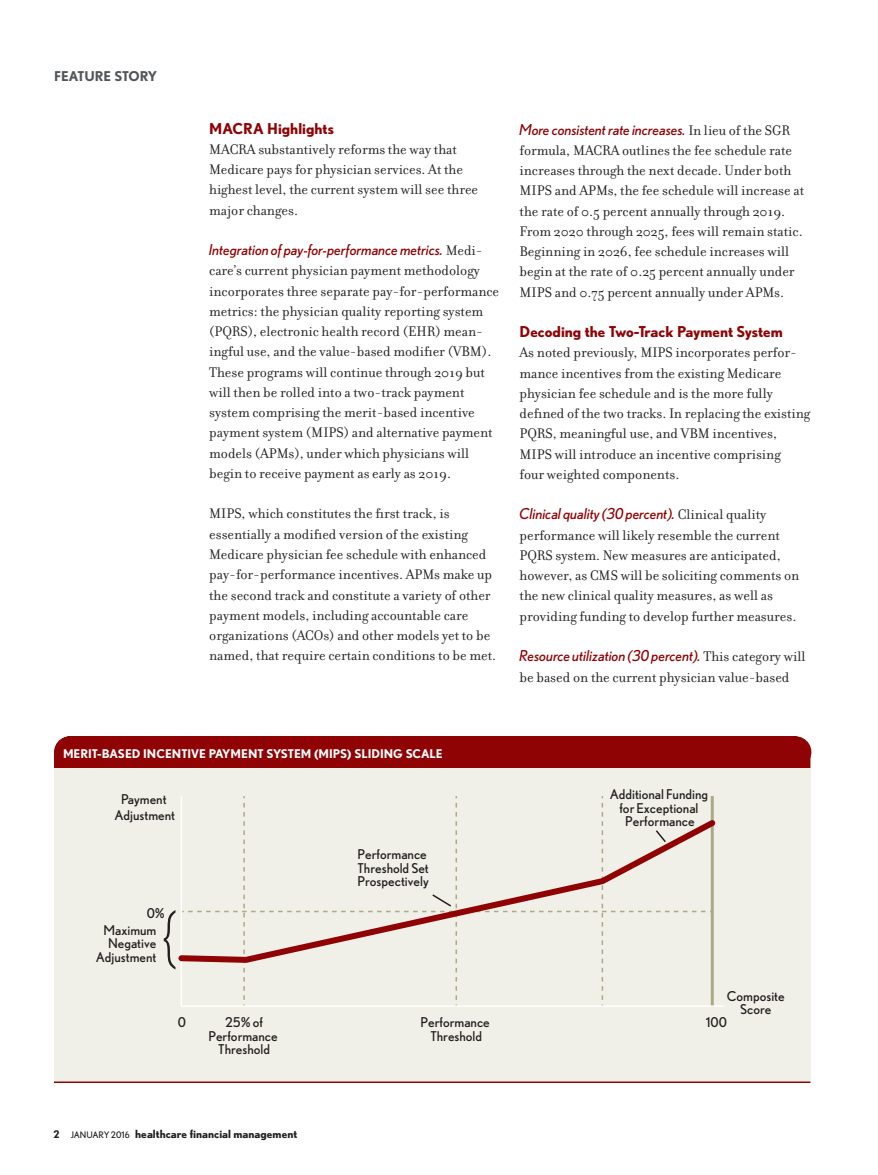
<style>
.page{position:relative;width:878px;height:1175px;background:#fff}
.page>*{position:absolute;margin:0;border:0;box-sizing:border-box;transform-origin:0 0}
.t1{font:300 64.05px "Nobel";color:#231f20;scale:.85 1}
.t2{font:15px/20.2px "Filosofia OT";color:#231f20}
.t3{font:italic 15px "Nobel";color:#8f0305}
.t4{font:700 15px "Nobel";color:#8f0305}
.t5{font:13.5px/13.5px "Nobel";color:#231f20;text-align:center}
.t6{font:700 13.5px "Nobel";color:#515659}
.t7{font:700 12px "Nobel";color:#fff}
.t8{font:700 11.25px "Nobel";color:#231f20}
.s1{font-family:"Filosofia OT";font-style:normal;color:#231f20}
.s2{font-size:10.5px}
.s3{font-weight:400;font-size:9px}
</style>
<div class="page">
<div style="left:71px;top:736px;width:723px;height:14px;background:#8f0305"></div>
<hr style="left:70px;top:736px;width:1px;height:32px;background:#8f0305">
<hr style="left:794px;top:736px;width:1px;height:32px;background:#8f0305">
<div style="left:54px;top:750px;width:756px;height:19px;background:#8f0305"></div>
<div style="left:54px;top:768px;width:756px;height:314px;background:#f0efe8"></div>
<hr style="left:54px;top:1081px;width:756px;height:2px;background:#8f0305">
<hr style="left:710px;top:796px;width:3px;height:210px;background:#acaa85">
<hr style="left:181px;top:1005px;width:543px;height:1px;background:#fff">
<svg style="left:178px;top:815px;width:538px;height:150px"></svg>
<p class="t6" style="left:54px;top:68px;width:105px">FEATURE STORY</p>
<p class="t4" style="left:209px;top:119px;width:126px">MACRA Highlights</p>
<p class="t2" style="left:209px;top:139px;width:270px">MACRA substantively reforms the way that Medicare pays for physician services. At the highest level, the current system will see three major changes.</p>
<p class="t3" style="left:209px;top:241px;width:275px">Integration of pay-for-performance metrics. <span class="s1">Medi-</span></p>
<p class="t2" style="left:209px;top:261px;width:291px">care’s current physician payment methodology incorporates three separate pay-for-performance metrics: the physician quality reporting system (PQRS), electronic health record (EHR) mean&shy;ingful use, and the value-based modifier (VBM).<br>These programs will continue through 2019 but will then be rolled into a two-track payment system comprising the merit-based incentive payment system (MIPS) and alternative payment models (APMs), under which physicians will begin to receive payment as early as 2019.</p>
<p class="t2" style="left:209px;top:504px;width:288px">MIPS, which constitutes the first track, is essentially a modified version of the existing Medicare physician fee schedule with enhanced pay-for-performance incentives. APMs make up the second track and constitute a variety of other payment models, including accountable care organizations (ACOs) and other models yet to be named, that require certain conditions to be met.</p>
<p class="t3" style="left:519px;top:120px;width:272px">More consistent rate increases. <span class="s1">In lieu of the SGR</span></p>
<p class="t2" style="left:519px;top:140px;width:286px">formula, MACRA outlines the fee schedule rate increases through the next decade. Under both MIPS and APMs, the fee schedule will increase at the rate of 0.5 percent annually through 2019.<br>From 2020 through 2025, fees will remain static.<br>Beginning in 2026, fee schedule increases will begin at the rate of 0.25 percent annually under MIPS and 0.75 percent annually under APMs.</p>
<p class="t4" style="left:519px;top:323px;width:265px">Decoding the Two-Track Payment System</p>
<p class="t2" style="left:519px;top:343px;width:292px">As noted previously, MIPS incorporates perfor&shy;mance incentives from the existing Medicare physician fee schedule and is the more fully defined of the two tracks. In replacing the existing PQRS, meaningful use, and VBM incentives, MIPS will introduce an incentive comprising<br>four weighted components.</p>
<p class="t3" style="left:519px;top:505px;width:248px">Clinical quality (30 percent). <span class="s1">Clinical quality</span></p>
<p class="t2" style="left:519px;top:525px;width:281px">performance will likely resemble the current PQRS system. New measures are anticipated, however, as CMS will be soliciting comments on the new clinical quality measures, as well as providing funding to develop further measures.</p>
<p class="t3" style="left:519px;top:647px;width:287px">Resource utilization (30 percent). <span class="s1">This category will</span></p>
<p class="t2" style="left:519px;top:667px;width:271px">be based on the current physician value-based</p>
<p class="t7" style="left:63px;top:746px;width:381px">MERIT-BASED INCENTIVE PAYMENT SYSTEM (MIPS) SLIDING SCALE</p>
<p class="t5" style="left:115px;top:790px;width:62px;line-height:16.2px">Payment<br>Adjustment</p>
<p class="t5" style="left:147px;top:906px;width:20px">0%</p>
<h1 class="t1" style="left:162px;top:896px;width:18px">{</h1>
<p class="t5" style="left:96px;top:923px;width:62px;text-align:right">Maximum<br>Negative<br>Adjustment</p>
<p class="t5" style="left:357px;top:847px;width:73px;text-align:left">Performance<br>Threshold Set<br>Prospectively</p>
<p class="t5" style="left:609px;top:787px;width:100px">Additional Funding for Exceptional<br>Performance</p>
<p class="t5" style="left:726px;top:989px;width:60px">Composite<br>Score</p>
<p class="t5" style="left:178px;top:1015px;width:10px">0</p>
<p class="t5" style="left:225px;top:1015px;width:40px">25% of</p>
<p class="t5" style="left:706px;top:1015px;width:23px">100</p>
<p class="t5" style="left:208px;top:1029px;width:71px">Performance<br>Threshold</p>
<p class="t5" style="left:420px;top:1015px;width:71px">Performance<br>Threshold</p>
<p class="t8" style="left:53px;top:1127px;width:245px"><span class="s2">2</span> <span class="s3">JAnuARy 2016</span> healthcare financial management</p>
</div>
